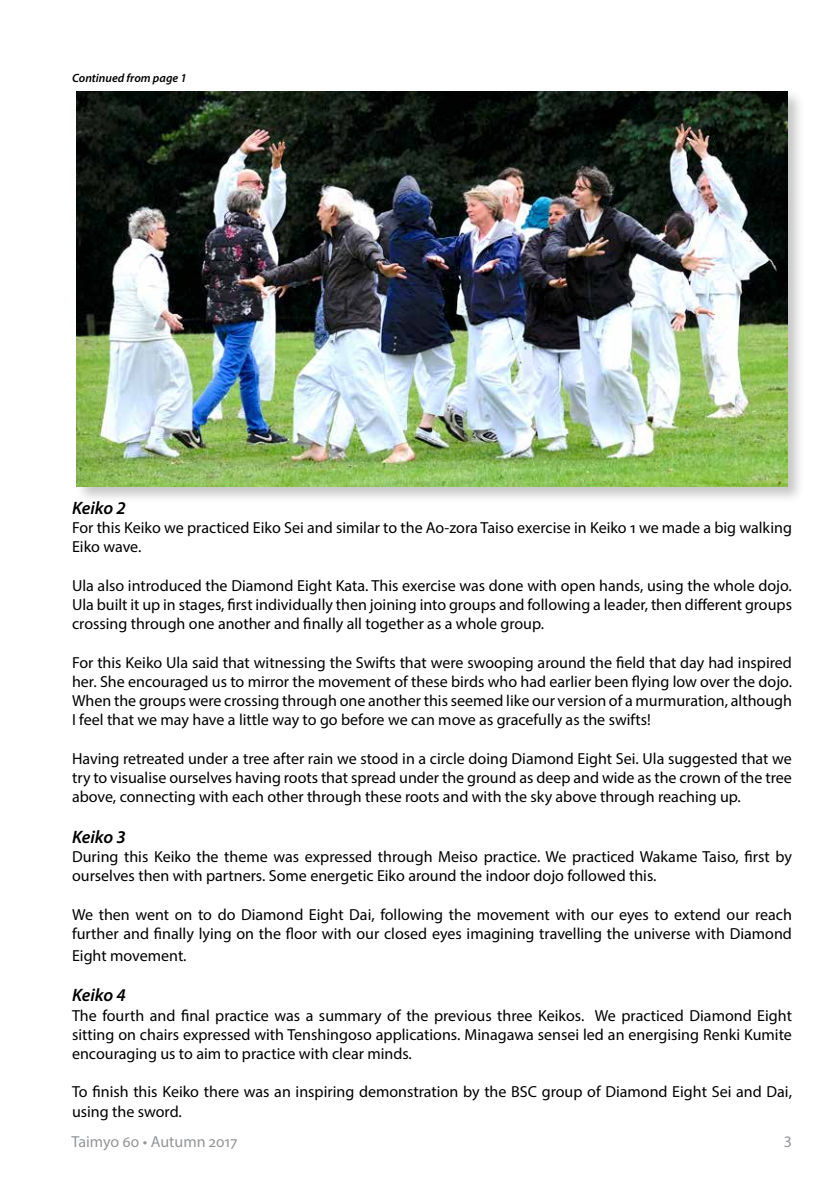
<style>
.page{position:relative;width:840px;height:1191px;background:#fff}
.page>*{position:absolute;margin:0;border:0;box-sizing:border-box;transform-origin:0 0}
.subtitle_article{font:italic 600 18px "Myriad Pro";letter-spacing:-.01em;color:#000}
.Text_normal{font:16px/19.2px "Myriad Pro";color:#000}
.t1{font:16px "Myriad Pro";color:#939598}
.t2{font:italic 600 12px "Myriad Pro";color:#000}
</style>
<div class="page">
<div style="left:75px;top:88px;width:729px;height:416px;background:#000;opacity:.23"></div>
<img style="left:77px;top:91px;width:709px;height:395px">
<p class="t2" style="left:72px;top:70px;width:116px">Continued from page 1</p>
<p class="subtitle_article" style="left:72px;top:496px;width:54px">Keiko 2</p>
<p class="Text_normal" style="left:72px;top:518px;width:721px">For this Keiko we practiced Eiko Sei and similar to the Ao-zora Taiso exercise in Keiko 1 we made a big walking<br>Eiko wave.</p>
<p class="Text_normal" style="left:72px;top:575px;width:721px;text-align:justify">Ula also introduced the Diamond Eight Kata. This exercise was done with open hands, using the whole dojo.<br>Ula built it up in stages, first individually then joining into groups and following a leader, then different groups crossing through one another and finally all together as a whole group.</p>
<p class="Text_normal" style="left:72px;top:652px;width:721px;text-align:justify">For this Keiko Ula said that witnessing the Swifts that were swooping around the field that day had inspired her. She encouraged us to mirror the movement of these birds who had earlier been flying low over the dojo.<br>When the groups were crossing through one another this seemed like our version of a murmuration, although I feel that we may have a little way to go before we can move as gracefully as the swifts!</p>
<p class="Text_normal" style="left:72px;top:748px;width:721px;text-align:justify">Having retreated under a tree after rain we stood in a circle doing Diamond Eight Sei. Ula suggested that we try to visualise ourselves having roots that spread under the ground as deep and wide as the crown of the tree above, connecting with each other through these roots and with the sky above through reaching up.</p>
<p class="subtitle_article" style="left:72px;top:825px;width:55px">Keiko 3</p>
<p class="Text_normal" style="left:72px;top:847px;width:720px">During this Keiko the theme was expressed through Meiso practice. We practiced Wakame Taiso, first by ourselves then with partners. Some energetic Eiko around the indoor dojo followed this.</p>
<p class="Text_normal" style="left:72px;top:904px;width:721px">We then went on to do Diamond Eight Dai, following the movement with our eyes to extend our reach further and finally lying on the floor with our closed eyes imagining travelling the universe with Diamond</p>
<p class="Text_normal" style="left:72px;top:945px;width:116px">Eight movement.</p>
<p class="subtitle_article" style="left:72px;top:984px;width:55px">Keiko 4</p>
<p class="Text_normal" style="left:72px;top:1005px;width:721px;text-align:justify">The fourth and final practice was a summary of the previous three Keikos. We practiced Diamond Eight sitting on chairs expressed with Tenshingoso applications. Minagawa sensei led an energising Renki Kumite encouraging us to aim to practice with clear minds.</p>
<p class="Text_normal" style="left:72px;top:1082px;width:721px">To finish this Keiko there was an inspiring demonstration by the BSC group of Diamond Eight Sei and Dai, using the sword.</p>
<p class="t1" style="left:71px;top:1131px;width:167px">Taimyo 60 • Autumn 2017</p>
<p class="t1" style="left:783px;top:1131px;width:10px">3</p>
</div>
